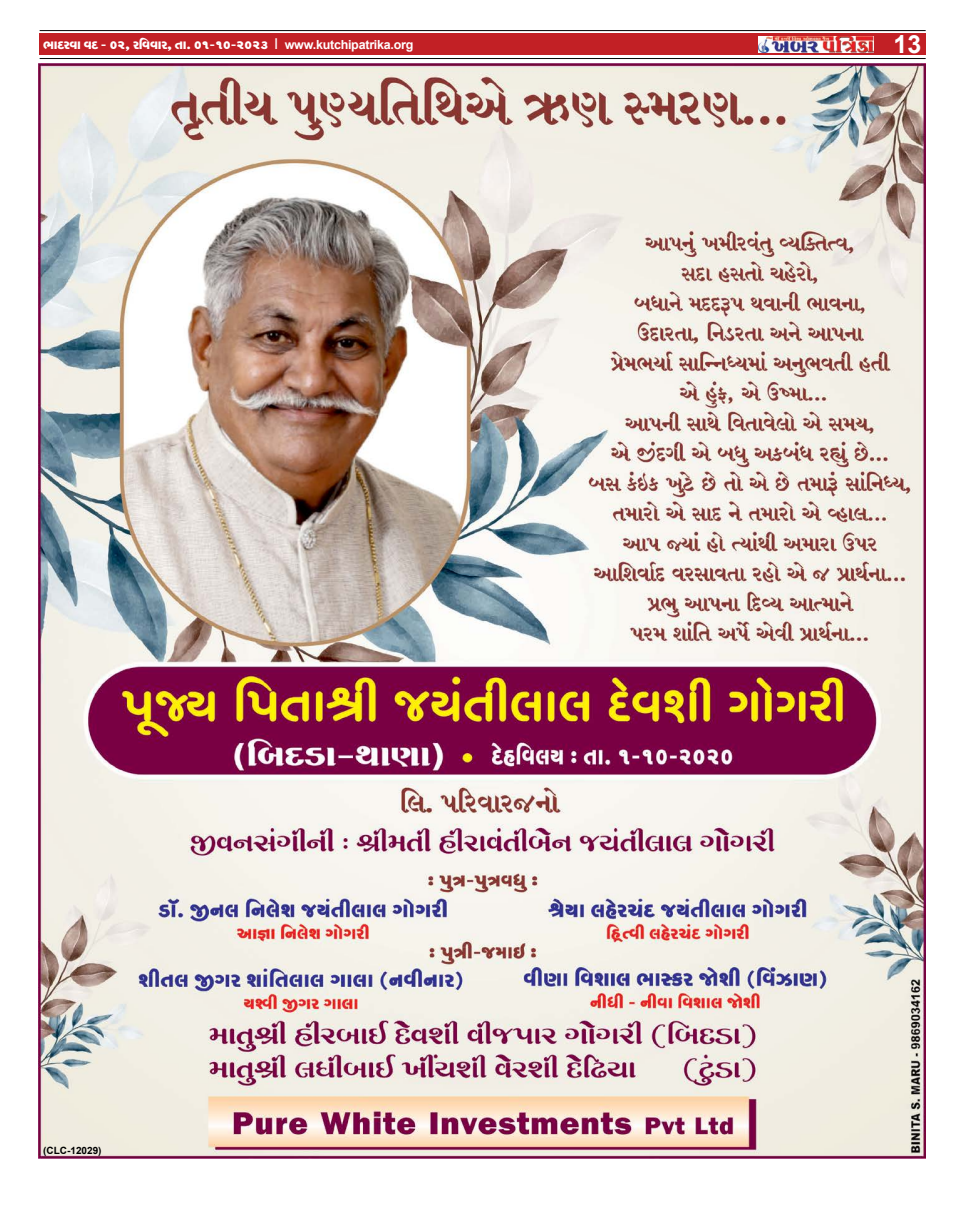
<style>
.page{position:relative;width:964px;height:1205px;background:#fff}
.page>*{position:absolute;margin:0;border:0;box-sizing:border-box;transform-origin:0 0}
.t1{font:700 25px "Arial";color:#fff}
.t2{font:15px "SHREE GUJ7";letter-spacing:-.02em;color:#fff}
.t3{font:700 10px "Arial";color:#000}
.s1{font-family:"Arial"}
.s2{font-family:"Arial";font-weight:700;font-size:12.5px}
</style>
<div class="page">
<hr style="left:40px;top:58px;width:885px;height:1px;background:#000">
<div style="left:40px;top:34px;width:713px;height:21px;background:#c22025"></div>
<hr style="left:40px;top:30px;width:885px;height:1px;background:#000">
<div style="left:753px;top:34px;width:172px;height:21px;background:#c22025"></div>
<img style="left:758px;top:36px;width:116px;height:17px">
<img style="left:39px;top:64px;width:886px;height:1095px">
<p class="t2" style="left:43px;top:38px;width:372px">cpv$fhp hv$ - 02, frhhpf, sp. 01-10-2023 <span class="s1">I</span> <span class="s2">www.kutchipatrika.org</span></p>
<h1 class="t1" style="left:893px;top:26px;width:29px">13</h1>
<p class="t3" style="left:43px;top:1143px;width:60px">(CLC-12029)</p>
</div>
